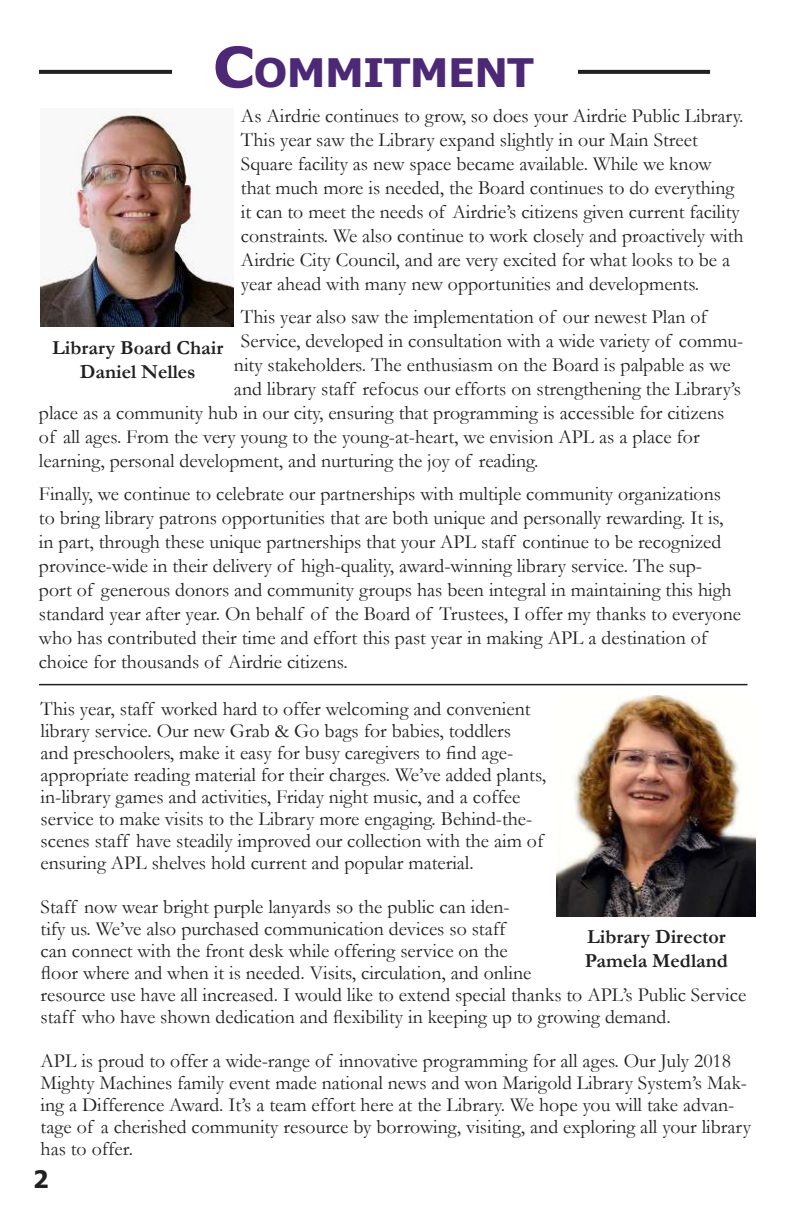
<style>
.page{position:relative;width:792px;height:1224px;background:#fff}
.page>*{position:absolute;margin:0;border:0;box-sizing:border-box;transform-origin:0 0}
.t1{font:700 39.2px "Tahoma";color:#4c2876;scale:1.09 1}
.t2{font:700 24px "Tahoma";color:#221f1f}
.t3{font:20px/22px "Garamond";color:#221f1f}
.t4{font:700 20px/24px "Garamond";color:#221f1f;text-align:center}
.s1{font-size:56px}
</style>
<div class="page">
<svg style="left:39px;top:70px;width:671px;height:4px"></svg>
<div style="left:172px;top:45px;width:405px;height:59px;background:#fff"></div>
<img style="left:41px;top:109px;width:193px;height:218px">
<img style="left:556px;top:696px;width:199px;height:221px">
<hr style="left:39px;top:684px;width:708px;height:1px;background:#221f1f">
<h1 class="t1" style="left:214px;top:51px;width:295px"><span class="s1">C</span>OMMITMENT</h1>
<p class="t3" style="left:241px;top:105px;width:504px;line-height:24px">As Airdrie continues to grow, so does your Airdrie Public Library.<br>This year saw the Library expand slightly in our Main Street Square facility as new space became available. While we know that much more is needed, the Board continues to do everything it can to meet the needs of Airdrie’s citizens given current facility constraints. We also continue to work closely and proactively with Airdrie City Council, and are very excited for what looks to be a year ahead with many new opportunities and developments.</p>
<p class="t3" style="left:241px;top:307px;width:467px">This year also saw the implementation of our newest Plan of</p>
<p class="t3" style="left:241px;top:331px;width:504px">Service, developed in consultation with a wide variety of commu-</p>
<p class="t3" style="left:234px;top:355px;width:498px">nity stakeholders. The enthusiasm on the Board is palpable as we</p>
<p class="t3" style="left:234px;top:379px;width:509px">and library staff refocus our efforts on strengthening the Library’s</p>
<p class="t3" style="left:39px;top:403px;width:687px">place as a community hub in our city, ensuring that programming is accessible for citizens</p>
<p class="t3" style="left:39px;top:427px;width:662px">of all ages. From the very young to the young-at-heart, we envision APL as a place for</p>
<p class="t3" style="left:39px;top:451px;width:501px">learning, personal development, and nurturing the joy of reading.</p>
<p class="t3" style="left:39px;top:483px;width:704px;line-height:24px">Finally, we continue to celebrate our partnerships with multiple community organizations to bring library patrons opportunities that are both unique and personally rewarding. It is, in part, through these unique partnerships that your APL staff continue to be recognized province-wide in their delivery of high-quality, award-winning library service. The sup-<br>port of generous donors and community groups has been integral in maintaining this high standard year after year. On behalf of the Board of Trustees, I offer my thanks to everyone who has contributed their time and effort this past year in making APL a destination of choice for thousands of Airdrie citizens.</p>
<p class="t4" style="left:52px;top:338px;width:173px">Library Board Chair<br>Daniel Nelles</p>
<p class="t3" style="left:41px;top:700px;width:507px">This year, staff worked hard to offer welcoming and convenient library service. Our new Grab &amp; Go bags for babies, toddlers<br>and preschoolers, make it easy for busy caregivers to find age&shy;appropriate reading material for their charges. We’ve added plants, in-library games and activities, Friday night music, and a coffee service to make visits to the Library more engaging. Behind-the&shy;scenes staff have steadily improved our collection with the aim of ensuring APL shelves hold current and popular material.</p>
<p class="t3" style="left:41px;top:898px;width:707px">Staff now wear bright purple lanyards so the public can iden-<br>tify us. We’ve also purchased communication devices so staff<br>can connect with the front desk while offering service on the<br>floor where and when it is needed. Visits, circulation, and online<br>resource use have all increased. I would like to extend special thanks to APL’s Public Service staff who have shown dedication and flexibility in keeping up to growing demand.</p>
<p class="t3" style="left:41px;top:1052px;width:712px">APL is proud to offer a wide-range of innovative programming for all ages. Our July 2018<br>Mighty Machines family event made national news and won Marigold Library System’s Mak&shy;ing a Difference Award. It’s a team effort here at the Library. We hope you will take advan&shy;tage of a cherished community resource by borrowing, visiting, and exploring all your library has to offer.</p>
<p class="t4" style="left:585px;top:927px;width:144px;text-align:left">Library Director<br>Pamela Medland</p>
<p class="t2" style="left:33px;top:1170px;width:17px">2</p>
</div>
